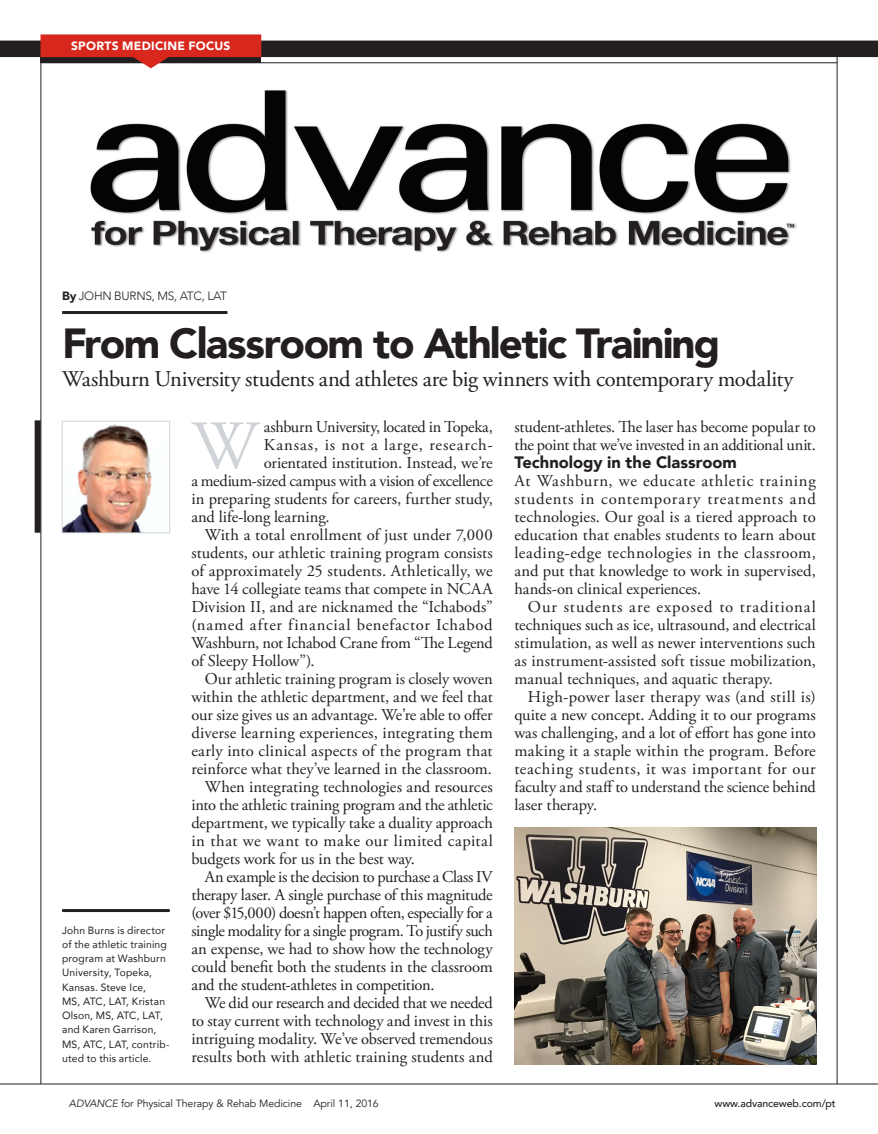
<style>
.page{position:relative;width:878px;height:1134px;background:#fff}
.page>*{position:absolute;margin:0;border:0;box-sizing:border-box;transform-origin:0 0}
.Column_-_Headline{font:900 42px "Avenir";letter-spacing:-.04em;color:#231f20}
.t1{font:22.5px "Adobe Garamond Pro";letter-spacing:-.015em;color:#231f20}
.Body_-_Body_Text{font:16.5px/18px "Adobe Garamond Pro";letter-spacing:-.005em;color:#231f20;text-align:justify}
.Body_-_Body_Text_No{font:16.5px/18px "Adobe Garamond Pro";color:#231f20;text-align:justify}
.Column_-_Drop_Cap{font:16.5px "Adobe Garamond Pro";letter-spacing:-.005em;color:#231f20}
.Column_-_Drop_Cap-2{font:16.5px "Adobe Garamond Pro";letter-spacing:.05em;color:#231f20}
.Body_-_Subhead{font:900 16.5px "Avenir";color:#231f20}
.t2{font:300 12px "Avenir";letter-spacing:-.02em;color:#231f20}
.t3{font:900 12px "Avenir";letter-spacing:.025em;color:#fff}
.t4{font:10.5px/14.2px "Avenir";letter-spacing:.015em;color:#231f20}
.t5{font:10.5px "Avenir";letter-spacing:-.01em;color:#231f20}
.t6{font:500 10.5px "Avenir";letter-spacing:-.01em;color:#231f20}
.s1{font-weight:900}
.s2{font-style:italic}
</style>
<div class="page">
<img style="left:90px;top:63px;width:726px;height:190px">
<div style="left:0;top:41px;width:878px;height:16px;background:#231f20"></div>
<hr style="left:40px;top:51px;width:1px;height:1033px;background:#231f20">
<hr style="left:41px;top:62px;width:796px;height:1px;background:#231f20">
<svg style="left:40px;top:34px;width:221px;height:34px;background:#c0463f"></svg>
<hr style="left:836px;top:47px;width:1px;height:1037px;background:#231f20">
<hr style="left:0;top:1084px;width:878px;height:1px;background:#231f20">
<svg style="left:191px;top:422px;width:69px;height:47px"></svg>
<hr style="left:62px;top:311px;width:165px;height:3px;background:#231f20">
<hr style="left:62px;top:909px;width:108px;height:3px;background:#231f20">
<img style="left:64px;top:424px;width:88px;height:107px">
<div style="left:62px;top:421px;width:108px;height:112px;border:1px solid #d0d4d8"></div>
<div style="left:35px;top:420px;width:6px;height:113px;background:#231f20"></div>
<img style="left:514px;top:827px;width:302px;height:238px">
<p class="t3" style="left:71px;top:36px;width:161px">SPORTS MEDICINE FOCUS</p>
<p class="t2" style="left:62px;top:289px;width:166px"><span class="s1">By</span> JOHN BURNS, MS, ATC, LAT</p>
<p class="Column_-_Headline" style="left:62px;top:307px;width:659px">From Classroom to Athletic Training</p>
<p class="t1" style="left:62px;top:366px;width:732px">Washburn University students and athletes are big winners with contemporary modality</p>
<p class="t4" style="left:62px;top:923px;width:109px">John Burns is director of the athletic training program at Washburn<br>University, Topeka,<br>Kansas. Steve Ice,<br>MS, ATC, LAT, Kristan<br>Olson, MS, ATC, LAT, and Karen Garrison,<br>MS, ATC, LAT, contrib&shy;uted to this article.</p>
<p class="Column_-_Drop_Cap" style="left:264px;top:417px;width:230px">ashburn University, located in Topeka,</p>
<p class="Column_-_Drop_Cap-2" style="left:264px;top:435px;width:230px">Kansas, is not a large, research-</p>
<p class="Column_-_Drop_Cap" style="left:264px;top:453px;width:230px">orientated institution. Instead, we’re</p>
<p class="Column_-_Drop_Cap" style="left:191px;top:471px;width:303px">a medium-sized campus with a vision of excellence</p>
<p class="Column_-_Drop_Cap" style="left:191px;top:489px;width:303px">in preparing students for careers, further study,</p>
<p class="Column_-_Drop_Cap" style="left:191px;top:507px;width:140px">and life-long learning.</p>
<p class="Body_-_Body_Text" style="left:191px;top:526px;width:303px;text-indent:14px">With a total enrollment of just under 7,000 students, our athletic training program consists of approximately 25 students. Athletically, we have 14 collegiate teams that compete in NCAA Division II, and are nicknamed the “Ichabods” (named after financial benefactor Ichabod Washburn, not Ichabod Crane from “The Legend of Sleepy Hollow”).</p>
<p class="Body_-_Body_Text" style="left:191px;top:670px;width:303px;text-indent:14px">Our athletic training program is closely woven within the athletic department, and we feel that our size gives us an advantage. We’re able to offer diverse learning experiences, integrating them early into clinical aspects of the program that reinforce what they’ve learned in the classroom.</p>
<p class="Body_-_Body_Text" style="left:191px;top:778px;width:303px;text-indent:14px">When integrating technologies and resources into the athletic training program and the athletic department, we typically take a duality approach in that we want to make our limited capital budgets work for us in the best way.</p>
<p class="Body_-_Body_Text" style="left:191px;top:868px;width:303px;text-indent:14px">An example is the decision to purchase a Class IV therapy laser. A single purchase of this magnitude (over $15,000) doesn’t happen often, especially for a single modality for a single program. To justify such an expense, we had to show how the technology could benefit both the students in the classroom and the student-athletes in competition.</p>
<p class="Body_-_Body_Text" style="left:191px;top:994px;width:303px;text-indent:14px">We did our research and decided that we needed to stay current with technology and invest in this intriguing modality. We’ve observed tremendous results both with athletic training students and</p>
<p class="Body_-_Body_Text" style="left:514px;top:418px;width:303px">student-athletes. The laser has become popular to the point that we’ve invested in an additional unit.</p>
<p class="Body_-_Subhead" style="left:514px;top:448px;width:224px">Technology in the Classroom</p>
<p class="Body_-_Body_Text_No" style="left:514px;top:472px;width:303px">At Washburn, we educate athletic training students in contemporary treatments and technologies. Our goal is a tiered approach to education that enables students to learn about leading-edge technologies in the classroom, and put that knowledge to work in supervised, hands-on clinical experiences.</p>
<p class="Body_-_Body_Text" style="left:514px;top:598px;width:303px;text-indent:14px">Our students are exposed to traditional techniques such as ice, ultrasound, and electrical stimulation, as well as newer interventions such as instrument-assisted soft tissue mobilization, manual techniques, and aquatic therapy.</p>
<p class="Body_-_Body_Text" style="left:514px;top:688px;width:303px;text-indent:14px">High-power laser therapy was (and still is) quite a new concept. Adding it to our programs was challenging, and a lot of effort has gone into making it a staple within the program. Before teaching students, it was important for our faculty and staff to understand the science behind laser therapy.</p>
<p class="t5" style="left:69px;top:1097px;width:311px"><span class="s2">ADVANCE</span> for Physical Therapy &amp; Rehab Medicine April 11, 2016</p>
<p class="t6" style="left:714px;top:1094px;width:123px">www.advanceweb.com/pt</p>
</div>
